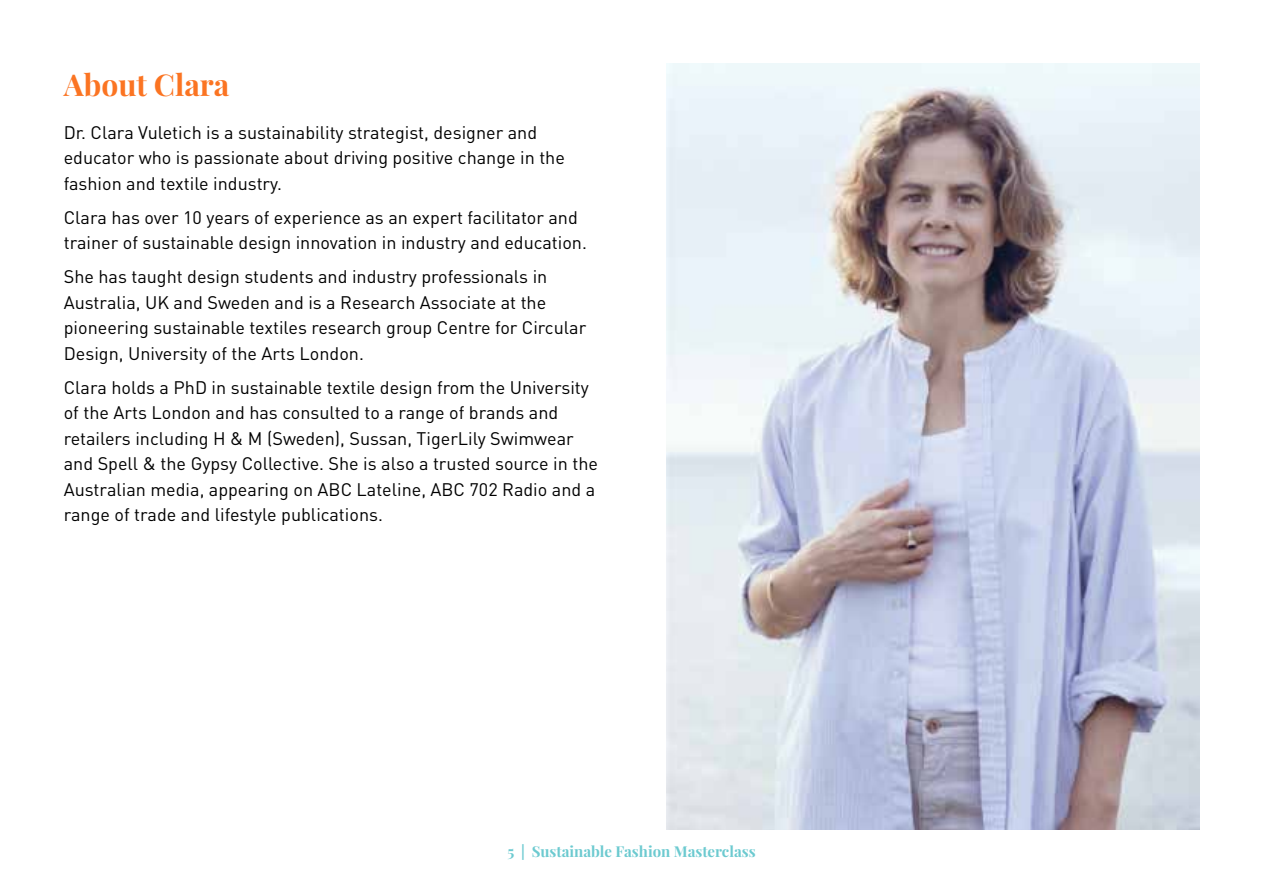
<style>
.page{position:relative;width:1263px;height:893px;background:#fff}
.page>*{position:absolute;margin:0;border:0;box-sizing:border-box;transform-origin:0 0}
.t1{font:700 30px "Playfair Display";color:#fb7422}
.t2{font:18px/25.5px "DIN";color:#000}
.t3{font:700 15px "Playfair Display";color:#6ccad0}
</style>
<div class="page">
<img style="left:667px;top:64px;width:532px;height:765px">
<h1 class="t1" style="left:64px;top:66px;width:167px">About Clara</h1>
<p class="t2" style="left:64px;top:119px;width:503px">Dr. Clara Vuletich is a sustainability strategist, designer and educator who is passionate about driving positive change in the fashion and textile industry.</p>
<p class="t2" style="left:64px;top:204px;width:525px">Clara has over 10 years of experience as an expert facilitator and trainer of sustainable design innovation in industry and education.</p>
<p class="t2" style="left:64px;top:264px;width:524px">She has taught design students and industry professionals in Australia, UK and Sweden and is a Research Associate at the pioneering sustainable textiles research group Centre for Circular Design, University of the Arts London.</p>
<p class="t2" style="left:64px;top:374px;width:536px">Clara holds a PhD in sustainable textile design from the University of the Arts London and has consulted to a range of brands and retailers including H &amp; M (Sweden), Sussan, TigerLily Swimwear and Spell &amp; the Gypsy Collective. She is also a trusted source in the Australian media, appearing on ABC Lateline, ABC 702 Radio and a range of trade and lifestyle publications.</p>
<p class="t3" style="left:507px;top:842px;width:250px">5 | Sustainable Fashion Masterclass</p>
</div>
